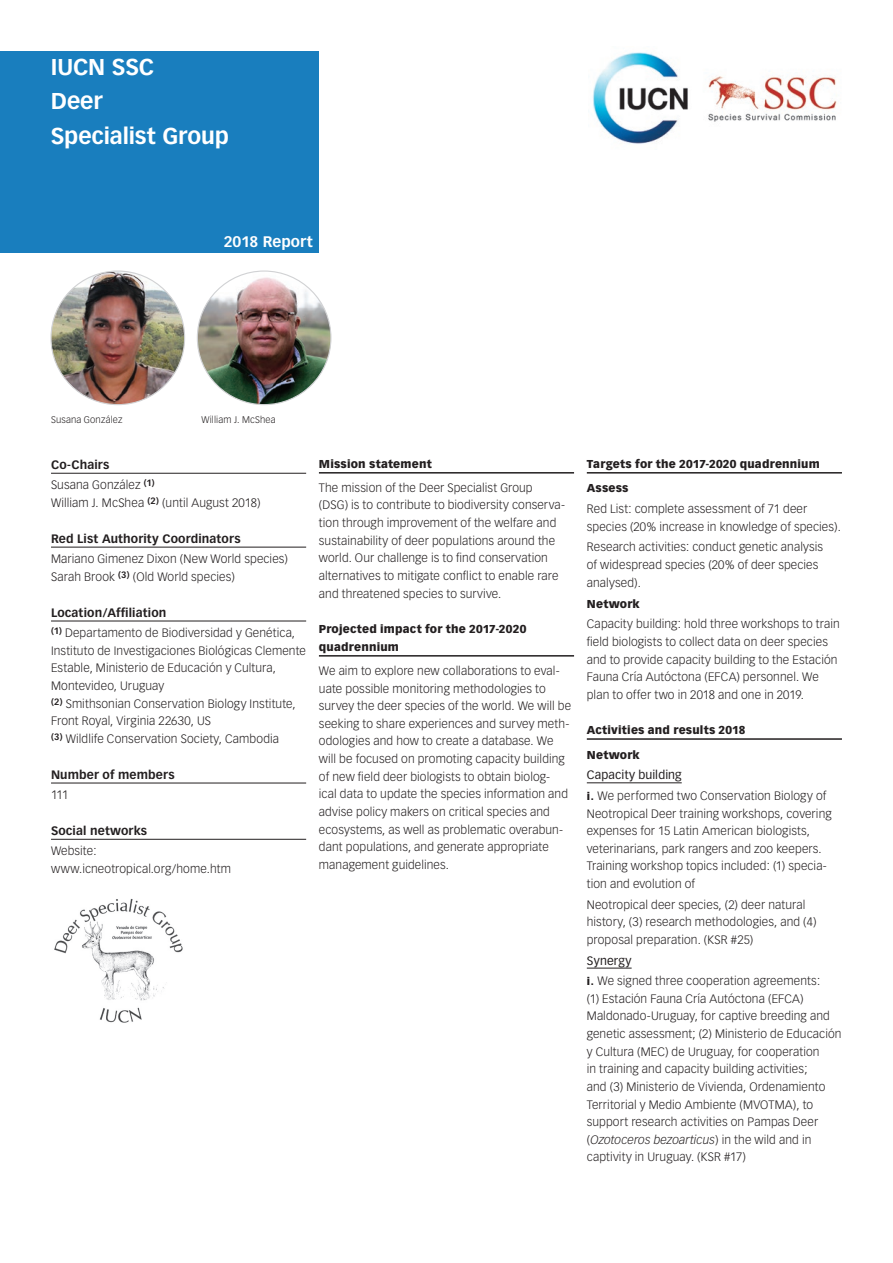
<style>
.page{position:relative;width:893px;height:1263px;background:#fff}
.page>*{position:absolute;margin:0;border:0;box-sizing:border-box;transform-origin:0 0}
.t1{font:700 22.5px/34.5px "Vectora LH";letter-spacing:-.005em;color:#fff}
.t2{font:700 15px "Vectora LH";color:#fff}
.t3{font:300 12px/17.7px "Vectora LH";letter-spacing:.01em;color:#231f20}
.t4{font:700 12px "Vectora LH";letter-spacing:.01em;color:#231f20}
.t5{font:900 11.25px/24.2px "Vectora LH";letter-spacing:.015em;color:#231f20}
.t6{font:300 9.45px "Vectora LH";letter-spacing:.015em;color:#231f20}
.s1{font-weight:700}
.s2{font-weight:400}
.s3{font-weight:900;font-size:10.5px}
.s4{font-style:italic}
</style>
<div class="page">
<hr style="left:319px;top:472px;width:255px;height:2px;background:#231f20">
<hr style="left:319px;top:655px;width:255px;height:2px;background:#231f20">
<hr style="left:587px;top:472px;width:255px;height:2px;background:#231f20">
<hr style="left:587px;top:738px;width:255px;height:2px;background:#231f20">
<hr style="left:587px;top:782px;width:95px;height:1px;background:#231f20">
<hr style="left:587px;top:968px;width:45px;height:1px;background:#231f20">
<div style="left:0;top:51px;width:319px;height:202px;background:#197ebe"></div>
<img style="left:51px;top:271px;width:134px;height:134px;border-radius:67px">
<img style="left:197px;top:271px;width:134px;height:134px;border-radius:67px">
<img style="left:593px;top:52px;width:244px;height:92px">
<hr style="left:51px;top:473px;width:255px;height:1px;background:#231f20">
<hr style="left:51px;top:547px;width:255px;height:1px;background:#231f20">
<hr style="left:51px;top:621px;width:255px;height:1px;background:#231f20">
<hr style="left:51px;top:783px;width:255px;height:1px;background:#231f20">
<hr style="left:51px;top:839px;width:255px;height:1px;background:#231f20">
<img style="left:54px;top:899px;width:129px;height:124px">
<h1 class="t1" style="left:51px;top:50px;width:179px">IUCN SSC<br>Deer<br>Specialist Group</h1>
<p class="t2" style="left:224px;top:232px;width:91px">2018 Report</p>
<p class="t6" style="left:51px;top:414px;width:73px">Susana González</p>
<p class="t6" style="left:201px;top:414px;width:76px">William J. McShea</p>
<p class="t3" style="left:51px;top:454px;width:105px;line-height:20.7px"><span class="s1">Co-Chairs<br></span>Susana González <sup>(1)</sup></p>
<p class="t3" style="left:51px;top:494px;width:211px">William J. McShea <sup>(2)</sup> (until August 2018)</p>
<p class="t4" style="left:51px;top:531px;width:191px">Red List Authority Coordinators</p>
<p class="t3" style="left:51px;top:550px;width:238px">Mariano Gimenez Dixon (New World species)<br>Sarah Brook <sup>(3)</sup> (Old World species)</p>
<p class="t3" style="left:51px;top:602px;width:246px;line-height:20.5px"><span class="s1">Location/Affiliation<br></span><sup>(1)</sup> Departamento de Biodiversidad y Genética,</p>
<p class="t3" style="left:51px;top:642px;width:257px">Instituto de Investigaciones Biológicas Clemente Estable, Ministerio de Educación y Cultura, Montevideo, Uruguay<br><sup>(2)</sup> Smithsonian Conservation Biology Institute, Front Royal, Virginia 22630, US<br><sup>(3)</sup> Wildlife Conservation Society, Cambodia</p>
<p class="t4" style="left:51px;top:767px;width:125px">Number of members</p>
<p class="t3" style="left:51px;top:786px;width:19px">111</p>
<p class="t4" style="left:51px;top:823px;width:98px">Social networks</p>
<p class="t3" style="left:51px;top:842px;width:182px">Website: www.icneotropical.org/home.htm</p>
<p class="t5" style="left:319px;top:452px;width:114px">Mission statement</p>
<p class="t3" style="left:319px;top:479px;width:248px">The mission of the Deer Specialist Group<br>(DSG) is to contribute to biodiversity conserva&shy;tion through improvement of the welfare and sustainability of deer populations around the world. Our challenge is to find conservation alternatives to mitigate conflict to enable rare and threatened species to survive.</p>
<p class="t5" style="left:319px;top:620px;width:209px;line-height:18px">Projected impact for the 2017-2020 quadrennium</p>
<p class="t3" style="left:319px;top:662px;width:254px">We aim to explore new collaborations to eval&shy;uate possible monitoring methodologies to survey the deer species of the world. We will be seeking to share experiences and survey meth&shy;odologies and how to create a database. We will be focused on promoting capacity building of new field deer biologists to obtain biolog-<br>ical data to update the species information and advise policy makers on critical species and ecosystems, as well as problematic overabun&shy;dant populations, and generate appropriate management guidelines.</p>
<p class="t5" style="left:587px;top:452px;width:234px">Targets for the 2017-2020 quadrennium<br>Assess</p>
<p class="t3" style="left:587px;top:500px;width:256px">Red List: complete assessment of 71 deer species (20% increase in knowledge of species).</p>
<p class="t3" style="left:587px;top:538px;width:238px">Research activities: conduct genetic analysis of widespread species (20% of deer species analysed).</p>
<p class="t5" style="left:587px;top:591px;width:55px">Network</p>
<p class="t3" style="left:587px;top:615px;width:254px">Capacity building: hold three workshops to train field biologists to collect data on deer species and to provide capacity building to the Estación Fauna Cría Autóctona (EFCA) personnel. We plan to offer two in 2018 and one in 2019.</p>
<p class="t5" style="left:587px;top:718px;width:160px">Activities and results 2018<br>Network</p>
<p class="t3" style="left:587px;top:765px;width:241px;line-height:20.7px"><span class="s2">Capacity building<br></span><span class="s3">i.</span> We performed two Conservation Biology of</p>
<p class="t3" style="left:587px;top:804px;width:246px">Neotropical Deer training workshops, covering expenses for 15 Latin American biologists, veterinarians, park rangers and zoo keepers.<br>Training workshop topics included: (1) specia&shy;tion and evolution of</p>
<p class="t3" style="left:587px;top:896px;width:231px">Neotropical deer species, (2) deer natural history, (3) research methodologies, and (4) proposal preparation. (KSR #25)</p>
<p class="t3" style="left:587px;top:950px;width:235px;line-height:20.5px"><span class="s2">Synergy<br></span><span class="s3">i.</span> We signed three cooperation agreements:</p>
<p class="t3" style="left:587px;top:990px;width:256px">(1) Estación Fauna Cría Autóctona (EFCA)<br>Maldonado-Uruguay, for captive breeding and genetic assessment; (2) Ministerio de Educación y Cultura (MEC) de Uruguay, for cooperation<br>in training and capacity building activities;<br>and (3) Ministerio de Vivienda, Ordenamiento Territorial y Medio Ambiente (MVOTMA), to support research activities on Pampas Deer (<span class="s4">Ozotoceros bezoarticus</span>) in the wild and in captivity in Uruguay. (KSR #17)</p>
</div>
